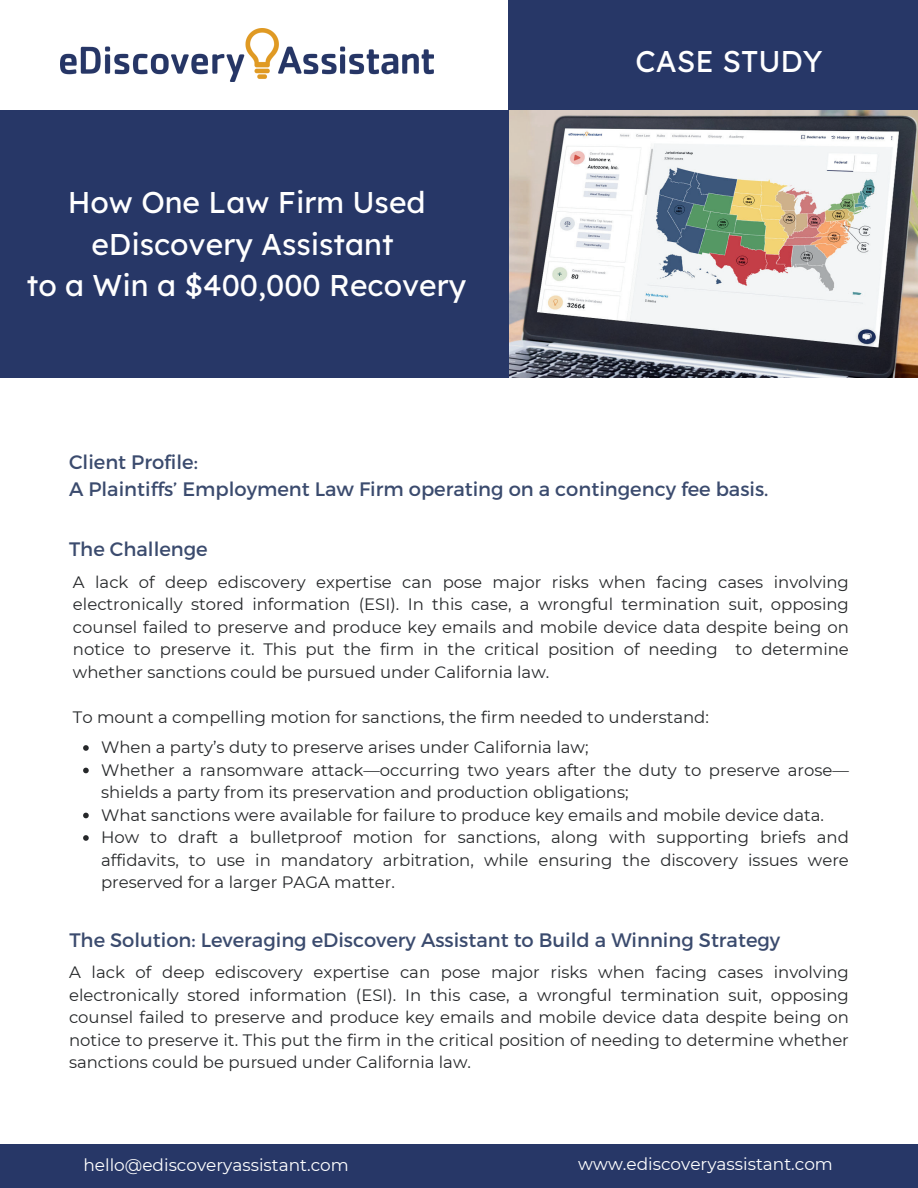
<style>
.page{position:relative;width:918px;height:1188px;background:#fff}
.page>*{position:absolute;margin:0;border:0;box-sizing:border-box;transform-origin:0 0}
.t1{font:30px/41.7px "Lexend Deca";color:#fff;text-align:center}
.t2{font:19.5px/27px "Montserrat";color:#3b4b6e}
.t3{font:16.95px "Montserrat";color:#fff}
.t4{font:16.5px/22.5px "Montserrat";color:#26282a;text-align:justify}
</style>
<div class="page">
<div style="left:508px;top:0;width:410px;height:110px;background:#273767"></div>
<img style="left:508px;top:110px;width:410px;height:268px">
<div style="left:0;top:110px;width:508px;height:268px;background:#273767"></div>
<div style="left:0;top:1144px;width:918px;height:44px;background:#273767"></div>
<img style="left:61px;top:29px;width:372px;height:52px">
<svg style="left:83px;top:745px;width:6px;height:6px"></svg>
<svg style="left:83px;top:768px;width:6px;height:5px"></svg>
<svg style="left:83px;top:813px;width:6px;height:5px"></svg>
<svg style="left:83px;top:835px;width:6px;height:6px"></svg>
<h1 class="t1" style="left:27px;top:178px;width:441px">How One Law Firm Used eDiscovery Assistant<br>to a Win a $400,000 Recovery</h1>
<h1 class="t1" style="left:636px;top:37px;width:189px">CASE STUDY</h1>
<p class="t2" style="left:69px;top:448px;width:701px">Client Profile:<br>A Plaintiffs’ Employment Law Firm operating on a contingency fee basis.</p>
<p class="t2" style="left:69px;top:535px;width:140px">The Challenge</p>
<p class="t4" style="left:73px;top:570px;width:777px">A lack of deep ediscovery expertise can pose major risks when facing cases involving electronically stored information (ESI). In this case, a wrongful termination suit, opposing counsel failed to preserve and produce key emails and mobile device data despite being on notice to preserve it. This put the firm in the critical position of needing to determine whether sanctions could be pursued under California law.</p>
<p class="t4" style="left:101px;top:701px;width:609px;line-height:30.3px;text-indent:-28px">To mount a compelling motion for sanctions, the firm needed to understand:<br>When a party’s duty to preserve arises under California law;</p>
<p class="t4" style="left:101px;top:758px;width:749px;text-align:left">Whether a ransomware attack—occurring two years after the duty to preserve arose— shields a party from its preservation and production obligations;<br>What sanctions were available for failure to produce key emails and mobile device data.<br>How to draft a bulletproof motion for sanctions, along with supporting briefs and affidavits, to use in mandatory arbitration, while ensuring the discovery issues were preserved for a larger PAGA matter.</p>
<p class="t2" style="left:69px;top:927px;width:712px">The Solution: Leveraging eDiscovery Assistant to Build a Winning Strategy</p>
<p class="t4" style="left:69px;top:960px;width:781px">A lack of deep ediscovery expertise can pose major risks when facing cases involving electronically stored information (ESI). In this case, a wrongful termination suit, opposing counsel failed to preserve and produce key emails and mobile device data despite being on notice to preserve it. This put the firm in the critical position of needing to determine whether sanctions could be pursued under California law.</p>
<p class="t3" style="left:84px;top:1154px;width:267px">hello@ediscoveryassistant.com</p>
<p class="t3" style="left:578px;top:1153px;width:256px">www.ediscoveryassistant.com</p>
</div>
